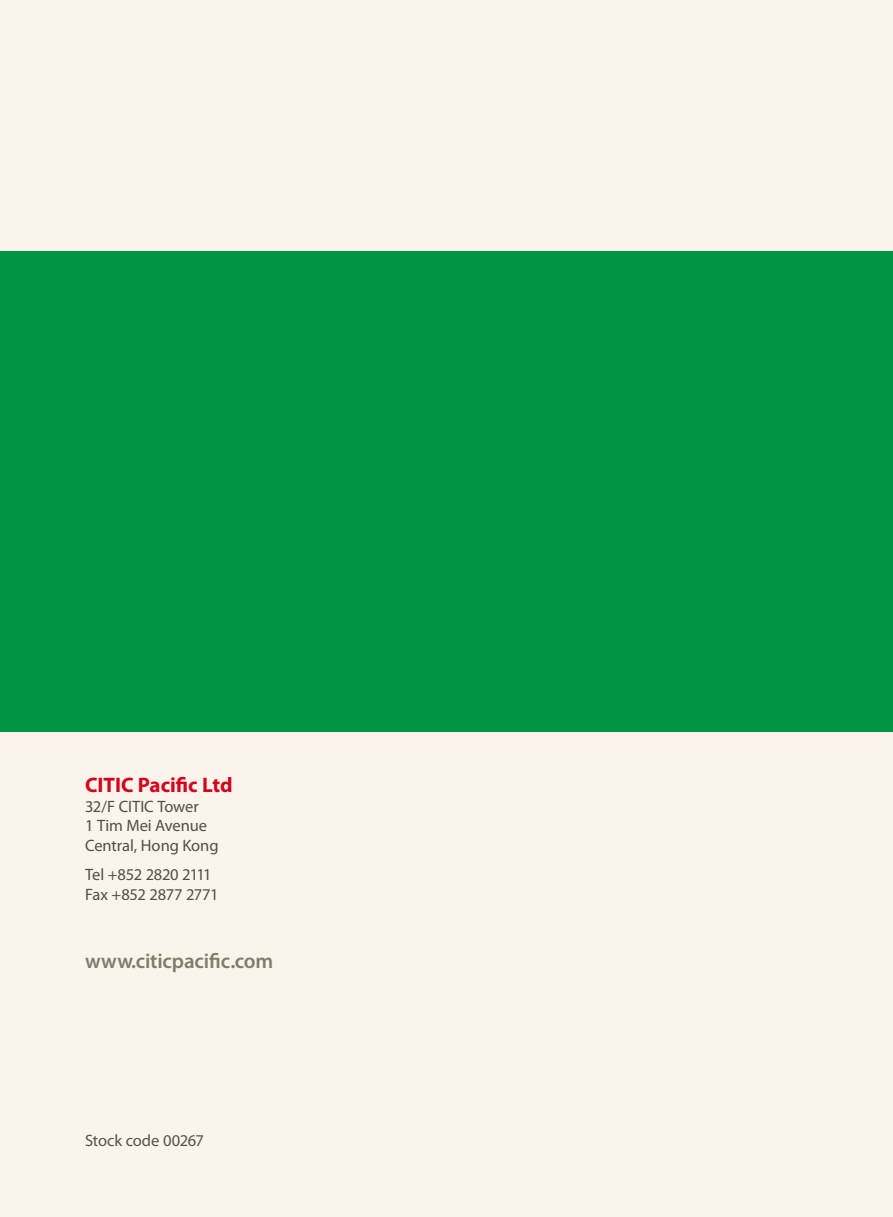
<style>
.page{position:relative;width:893px;height:1217px;background:#fff}
.page>*{position:absolute;margin:0;border:0;box-sizing:border-box;transform-origin:0 0}
.t1{font:600 21px "Myriad Pro";letter-spacing:-.01em;color:#838279}
.t2{font:700 21px "Myriad Pro";color:#d4021d}
.t3{font:16.5px/19.5px "Myriad Pro";letter-spacing:-.01em;color:#54534c}
</style>
<div class="page">
<div style="left:0;top:0;width:893px;height:1216px;background:#faf4ea"></div>
<div style="left:0;top:251px;width:893px;height:480px;background:#009445"></div>
<p class="t2" style="left:85px;top:773px;width:149px">CITIC Pacific Ltd</p>
<p class="t3" style="left:85px;top:796px;width:135px">32/F CITIC Tower<br>1 Tim Mei Avenue<br>Central, Hong Kong</p>
<p class="t3" style="left:85px;top:865px;width:135px">Tel +852 2820 2111<br>Fax +852 2877 2771</p>
<p class="t1" style="left:85px;top:949px;width:190px">www.citicpacific.com</p>
<p class="t3" style="left:85px;top:1131px;width:120px">Stock code 00267</p>
</div>
